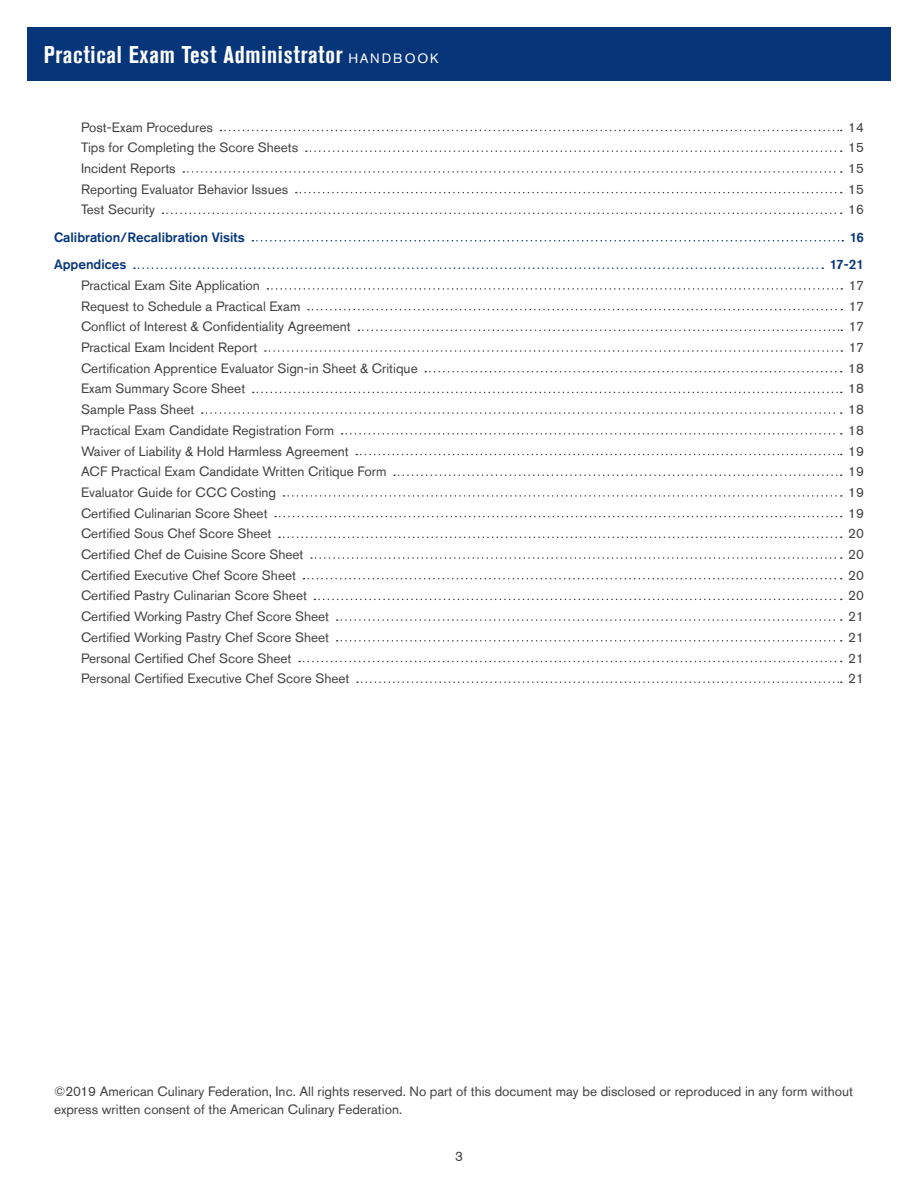
<style>
.page{position:relative;width:918px;height:1188px;background:#fff}
.page>*{position:absolute;margin:0;border:0;box-sizing:border-box;transform-origin:0 0}
.t1{font:700 condensed 24.15px "Akzidenz Grotesk Std";letter-spacing:.03em;color:#fff}
.t2{font:13.5px/18px "Akzidenz Grotesk Std";color:#414042}
.t3{font:500 13.5px "Akzidenz Grotesk Std";color:#06357a}
.s1{font-weight:400;font-stretch:normal;font-size:13.5px}
</style>
<div class="page">
<div style="left:27px;top:27px;width:864px;height:54px;background:#06357a"></div>
<svg style="left:220px;top:130px;width:622px;height:1px"></svg>
<svg style="left:306px;top:150px;width:536px;height:2px"></svg>
<svg style="left:183px;top:171px;width:659px;height:2px"></svg>
<svg style="left:296px;top:192px;width:546px;height:1px"></svg>
<svg style="left:163px;top:213px;width:679px;height:1px"></svg>
<svg style="left:252px;top:240px;width:591px;height:2px"></svg>
<svg style="left:134px;top:267px;width:689px;height:2px"></svg>
<svg style="left:267px;top:288px;width:575px;height:2px"></svg>
<svg style="left:308px;top:309px;width:534px;height:1px"></svg>
<svg style="left:358px;top:330px;width:484px;height:1px"></svg>
<svg style="left:265px;top:350px;width:577px;height:2px"></svg>
<svg style="left:425px;top:371px;width:417px;height:1px"></svg>
<svg style="left:253px;top:392px;width:589px;height:1px"></svg>
<svg style="left:202px;top:412px;width:640px;height:2px"></svg>
<svg style="left:342px;top:433px;width:500px;height:2px"></svg>
<svg style="left:356px;top:454px;width:486px;height:1px"></svg>
<svg style="left:394px;top:474px;width:448px;height:2px"></svg>
<svg style="left:284px;top:495px;width:558px;height:2px"></svg>
<svg style="left:275px;top:516px;width:567px;height:1px"></svg>
<svg style="left:279px;top:537px;width:563px;height:1px"></svg>
<svg style="left:311px;top:557px;width:531px;height:2px"></svg>
<svg style="left:304px;top:578px;width:538px;height:1px"></svg>
<svg style="left:314px;top:599px;width:528px;height:1px"></svg>
<svg style="left:337px;top:619px;width:505px;height:2px"></svg>
<svg style="left:337px;top:640px;width:505px;height:2px"></svg>
<svg style="left:299px;top:661px;width:543px;height:1px"></svg>
<svg style="left:357px;top:681px;width:485px;height:2px"></svg>
<h1 class="t1" style="left:44px;top:40px;width:396px">Practical Exam Test Administrator <span class="s1">handbook</span></h1>
<p class="t2" style="left:81px;top:118px;width:133px">Post-Exam Procedures</p>
<p class="t2" style="left:848px;top:118px;width:17px">14</p>
<p class="t2" style="left:81px;top:139px;width:219px">Tips for Completing the Score Sheets</p>
<p class="t2" style="left:848px;top:139px;width:17px">15</p>
<p class="t2" style="left:81px;top:159px;width:96px">Incident Reports</p>
<p class="t2" style="left:848px;top:159px;width:17px">15</p>
<p class="t2" style="left:81px;top:180px;width:209px">Reporting Evaluator Behavior Issues</p>
<p class="t2" style="left:848px;top:180px;width:17px">15</p>
<p class="t2" style="left:81px;top:201px;width:76px">Test Security</p>
<p class="t2" style="left:848px;top:201px;width:17px">16</p>
<p class="t3" style="left:54px;top:229px;width:192px">Calibration/Recalibration Visits</p>
<p class="t3" style="left:850px;top:229px;width:16px">16</p>
<p class="t3" style="left:54px;top:256px;width:74px">Appendices</p>
<p class="t3" style="left:830px;top:256px;width:36px">17-21</p>
<p class="t2" style="left:81px;top:276px;width:180px">Practical Exam Site Application</p>
<p class="t2" style="left:849px;top:276px;width:17px">17</p>
<p class="t2" style="left:81px;top:297px;width:221px">Request to Schedule a Practical Exam</p>
<p class="t2" style="left:849px;top:297px;width:17px">17</p>
<p class="t2" style="left:81px;top:318px;width:271px">Conflict of Interest &amp; Confidentiality Agreement</p>
<p class="t2" style="left:849px;top:318px;width:17px">17</p>
<p class="t2" style="left:81px;top:338px;width:178px">Practical Exam Incident Report</p>
<p class="t2" style="left:849px;top:338px;width:17px">17</p>
<p class="t2" style="left:81px;top:359px;width:338px">Certification Apprentice Evaluator Sign-in Sheet &amp; Critique</p>
<p class="t2" style="left:848px;top:359px;width:17px">18</p>
<p class="t2" style="left:81px;top:380px;width:166px">Exam Summary Score Sheet</p>
<p class="t2" style="left:848px;top:380px;width:17px">18</p>
<p class="t2" style="left:81px;top:400px;width:115px">Sample Pass Sheet</p>
<p class="t2" style="left:848px;top:400px;width:17px">18</p>
<p class="t2" style="left:81px;top:421px;width:255px">Practical Exam Candidate Registration Form</p>
<p class="t2" style="left:848px;top:421px;width:17px">18</p>
<p class="t2" style="left:81px;top:442px;width:269px">Waiver of Liability &amp; Hold Harmless Agreement</p>
<p class="t2" style="left:848px;top:442px;width:17px">19</p>
<p class="t2" style="left:81px;top:462px;width:307px">ACF Practical Exam Candidate Written Critique Form</p>
<p class="t2" style="left:848px;top:462px;width:17px">19</p>
<p class="t2" style="left:81px;top:483px;width:197px">Evaluator Guide for CCC Costing</p>
<p class="t2" style="left:848px;top:483px;width:17px">19</p>
<p class="t2" style="left:81px;top:504px;width:188px">Certified Culinarian Score Sheet</p>
<p class="t2" style="left:848px;top:504px;width:17px">19</p>
<p class="t2" style="left:81px;top:525px;width:192px">Certified Sous Chef Score Sheet</p>
<p class="t2" style="left:848px;top:525px;width:17px">20</p>
<p class="t2" style="left:81px;top:545px;width:224px">Certified Chef de Cuisine Score Sheet</p>
<p class="t2" style="left:848px;top:545px;width:17px">20</p>
<p class="t2" style="left:81px;top:566px;width:217px">Certified Executive Chef Score Sheet</p>
<p class="t2" style="left:848px;top:566px;width:17px">20</p>
<p class="t2" style="left:81px;top:587px;width:227px">Certified Pastry Culinarian Score Sheet</p>
<p class="t2" style="left:848px;top:587px;width:17px">20</p>
<p class="t2" style="left:81px;top:607px;width:250px">Certified Working Pastry Chef Score Sheet</p>
<p class="t2" style="left:848px;top:607px;width:17px">21</p>
<p class="t2" style="left:81px;top:628px;width:250px">Certified Working Pastry Chef Score Sheet</p>
<p class="t2" style="left:848px;top:628px;width:17px">21</p>
<p class="t2" style="left:81px;top:649px;width:212px">Personal Certified Chef Score Sheet</p>
<p class="t2" style="left:848px;top:649px;width:17px">21</p>
<p class="t2" style="left:81px;top:669px;width:270px">Personal Certified Executive Chef Score Sheet</p>
<p class="t2" style="left:848px;top:669px;width:17px">21</p>
<p class="t2" style="left:54px;top:1082px;width:801px">©2019 American Culinary Federation, Inc. All rights reserved. No part of this document may be disclosed or reproduced in any form without express written consent of the American Culinary Federation.</p>
<p class="t2" style="left:455px;top:1147px;width:9px">3</p>
</div>
